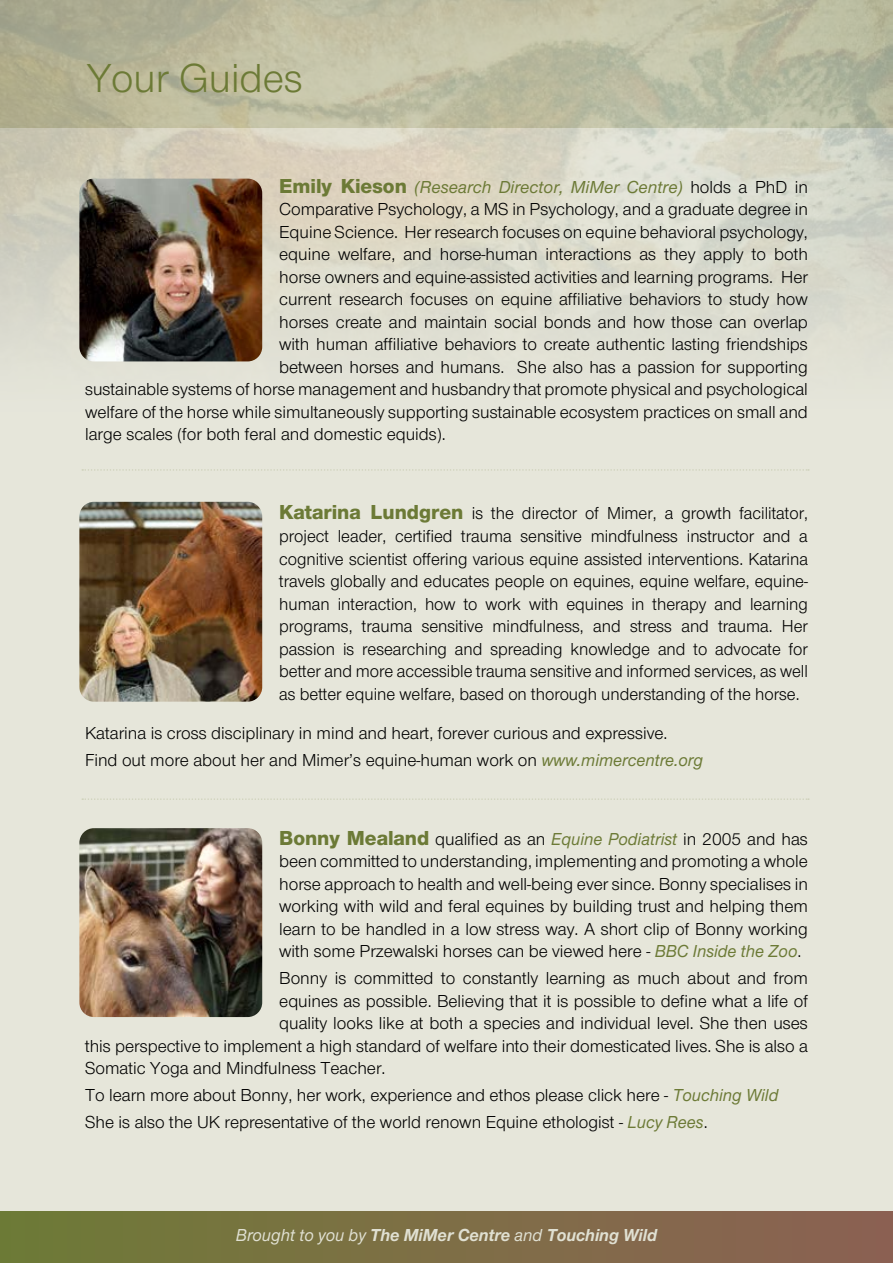
<style>
.page{position:relative;width:893px;height:1263px;background:#fff}
.page>*{position:absolute;margin:0;border:0;box-sizing:border-box;transform-origin:0 0}
.t1{font:42px "Helvetica 2";color:#6c7a36}
.t2{font:18px/22.5px "Helvetica 2";color:#000;text-align:justify}
.t3{font:italic 500 18px "Helvetica 2";color:#6c7a36}
.t4{font:italic 700 18px "Helvetica 2";color:#e0e0d2;scale:.96 1}
.s1{font-weight:800;font-style:normal;font-size:21px}
.s2{font-weight:400;font-style:normal;color:#000}
.s3{font-weight:800;font-size:21px;color:#6c7a36}
.s4{font-weight:500;font-style:italic;color:#6c7a36}
.s5{font-weight:500}
</style>
<div class="page">
<div style="left:0;top:0;width:893px;height:1216px;background:#e6e6da"></div>
<img style="left:0;top:0;width:893px;height:502px">
<div style="left:0;top:1212px;width:893px;height:51px;background:linear-gradient(to right,#6e7b37,#8c6154)"></div>
<img style="left:79px;top:179px;width:183px;height:182px">
<img style="left:79px;top:502px;width:183px;height:200px">
<img style="left:79px;top:828px;width:183px;height:189px">
<svg style="left:82px;top:469px;width:727px;height:2px"></svg>
<svg style="left:82px;top:798px;width:727px;height:2px"></svg>
<h1 class="t1" style="left:87px;top:54px;width:217px">Your Guides</h1>
<p class="t3" style="left:279px;top:176px;width:530px"><span class="s1">Emily Kieson</span> (Research Director, MiMer Centre) <span class="s2">holds a PhD in</span></p>
<p class="t2" style="left:279px;top:198px;width:530px">Comparative Psychology, a MS in Psychology, and a graduate degree in</p>
<p class="t2" style="left:279px;top:220px;width:530px">Equine Science. Her research focuses on equine behavioral psychology,</p>
<p class="t2" style="left:279px;top:243px;width:530px">equine welfare, and horse-human interactions as they apply to both</p>
<p class="t2" style="left:279px;top:265px;width:530px">horse owners and equine-assisted activities and learning programs. Her</p>
<p class="t2" style="left:279px;top:288px;width:530px">current research focuses on equine affiliative behaviors to study how</p>
<p class="t2" style="left:279px;top:310px;width:530px">horses create and maintain social bonds and how those can overlap</p>
<p class="t2" style="left:279px;top:333px;width:530px">with human affiliative behaviors to create authentic lasting friendships</p>
<p class="t2" style="left:279px;top:355px;width:530px">between horses and humans. She also has a passion for supporting</p>
<p class="t2" style="left:85px;top:378px;width:724px">sustainable systems of horse management and husbandry that promote physical and psychological</p>
<p class="t2" style="left:85px;top:400px;width:724px">welfare of the horse while simultaneously supporting sustainable ecosystem practices on small and</p>
<p class="t2" style="left:85px;top:423px;width:362px">large scales (for both feral and domestic equids).</p>
<p class="t2" style="left:279px;top:502px;width:530px"><span class="s3">Katarina Lundgren</span> is the director of Mimer, a growth facilitator, project leader, certified trauma sensitive mindfulness instructor and a cognitive scientist offering various equine assisted interventions. Katarina travels globally and educates people on equines, equine welfare, equine&shy;human interaction, how to work with equines in therapy and learning programs, trauma sensitive mindfulness, and stress and trauma. Her passion is researching and spreading knowledge and to advocate for better and more accessible trauma sensitive and informed services, as well as better equine welfare, based on thorough understanding of the horse.</p>
<p class="t2" style="left:85px;top:719px;width:620px;line-height:26.7px">Katarina is cross disciplinary in mind and heart, forever curious and expressive.<br>Find out more about her and Mimer’s equine-human work on <span class="s4">www.mimercentre.org</span></p>
<p class="t2" style="left:279px;top:827px;width:530px"><span class="s3">Bonny Mealand</span> qualified as an <span class="s4">Equine Podiatrist</span> in 2005 and has been committed to understanding, implementing and promoting a whole horse approach to health and well-being ever since. Bonny specialises in working with wild and feral equines by building trust and helping them learn to be handled in a low stress way. A short clip of Bonny working with some Przewalski horses can be viewed here - <span class="s4">BBC Inside the Zoo</span>.</p>
<p class="t2" style="left:279px;top:966px;width:530px">Bonny is committed to constantly learning as much about and from</p>
<p class="t2" style="left:279px;top:989px;width:530px">equines as possible. Believing that it is possible to define what a life of</p>
<p class="t2" style="left:279px;top:1011px;width:530px">quality looks like at both a species and individual level. She then uses</p>
<p class="t2" style="left:85px;top:1034px;width:724px">this perspective to implement a high standard of welfare into their domesticated lives. She is also a</p>
<p class="t2" style="left:85px;top:1056px;width:302px">Somatic Yoga and Mindfulness Teacher.</p>
<p class="t2" style="left:85px;top:1081px;width:695px;line-height:26.7px">To learn more about Bonny, her work, experience and ethos please click here - <span class="s4">Touching Wild<br></span>She is also the UK representative of the world renown Equine ethologist - <span class="s4">Lucy Rees</span>.</p>
<p class="t4" style="left:236px;top:1224px;width:440px"><span class="s5">Brought to you by</span> The MiMer Centre <span class="s5">and</span> Touching Wild</p>
</div>
